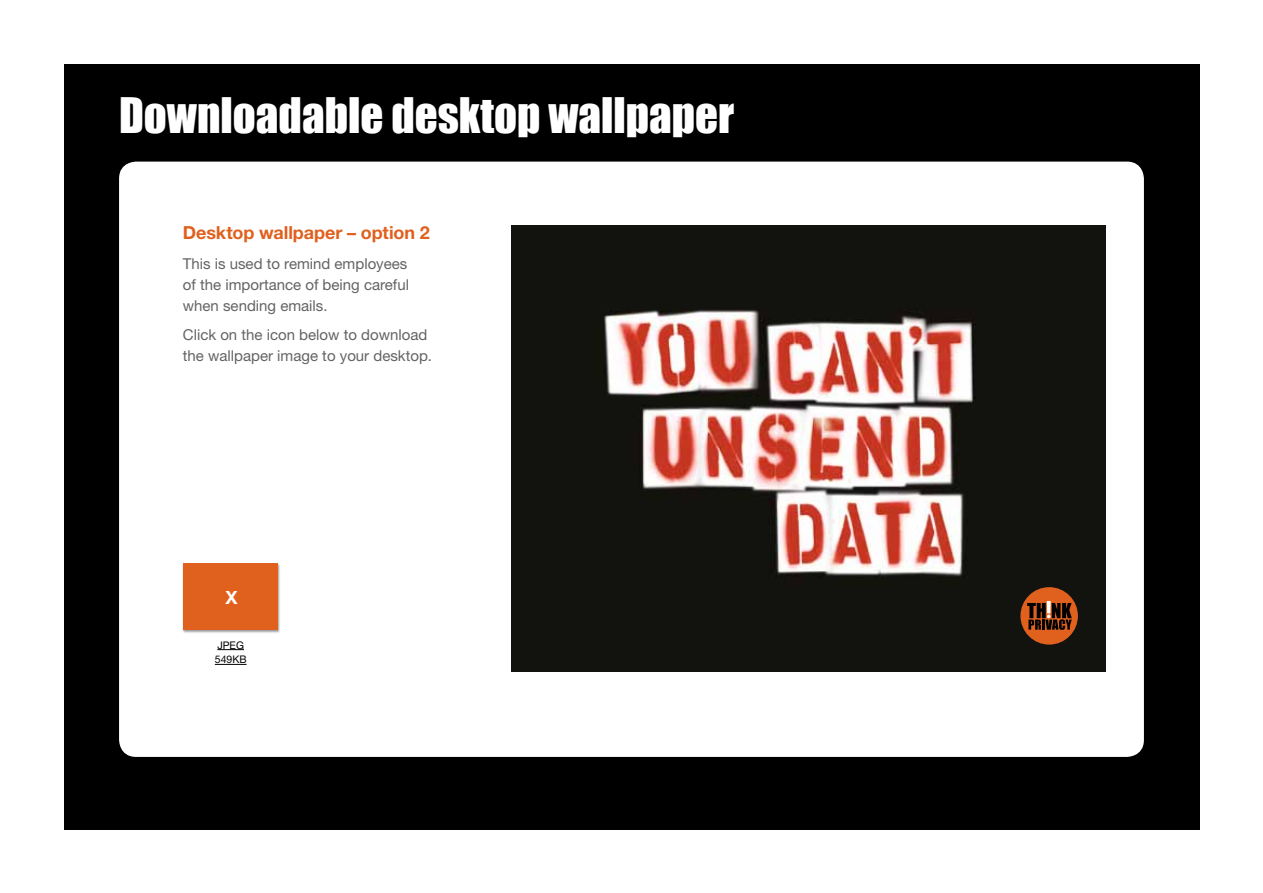
<style>
.page{position:relative;width:1263px;height:893px;background:#fff}
.page>*{position:absolute;margin:0;border:0;box-sizing:border-box;transform-origin:0 0}
.t1{font:45px "Impact";color:#fff}
.t2{font:700 18.3px "Helvetica Neue";color:#fff}
.t3{font:700 18px "Helvetica Neue";letter-spacing:-.005em;color:#e0601e}
.t4{font:15px/21px "Helvetica Neue";color:#646363;text-align:justify}
.t5{font:10.5px/14.7px "Helvetica Neue";color:#000}
</style>
<div class="page">
<div style="left:64px;top:64px;width:1135px;height:765px;background:#000"></div>
<div style="left:119px;top:162px;width:1025px;height:595px;background:#fff;border-radius:17px"></div>
<img style="left:511px;top:225px;width:594px;height:446px">
<div style="left:1020px;top:587px;width:58px;height:58px;background:#e0601e;border-radius:50%"></div>
<svg style="left:1027px;top:603px;width:45px;height:27px"></svg>
<div style="left:182px;top:563px;width:99px;height:71px;background:#000;opacity:.4"></div>
<div style="left:183px;top:563px;width:94px;height:67px;background:#e0601e"></div>
<svg style="left:217px;top:649px;width:27px;height:1px"></svg>
<hr style="left:215px;top:664px;width:32px;height:1px;background:#000">
<h1 class="t1" style="left:119px;top:81px;width:617px">Downloadable desktop wallpaper</h1>
<p class="t3" style="left:183px;top:222px;width:248px">Desktop wallpaper – option 2</p>
<p class="t4" style="left:183px;top:253px;width:228px">This is used to remind employees of the importance of being careful when sending emails.</p>
<p class="t4" style="left:183px;top:324px;width:251px">Click on the icon below to download the wallpaper image to your desktop.</p>
<p class="t2" style="left:226px;top:586px;width:14px">X</p>
<p class="t5" style="left:215px;top:637px;width:33px">JPEG<br>549KB</p>
</div>
